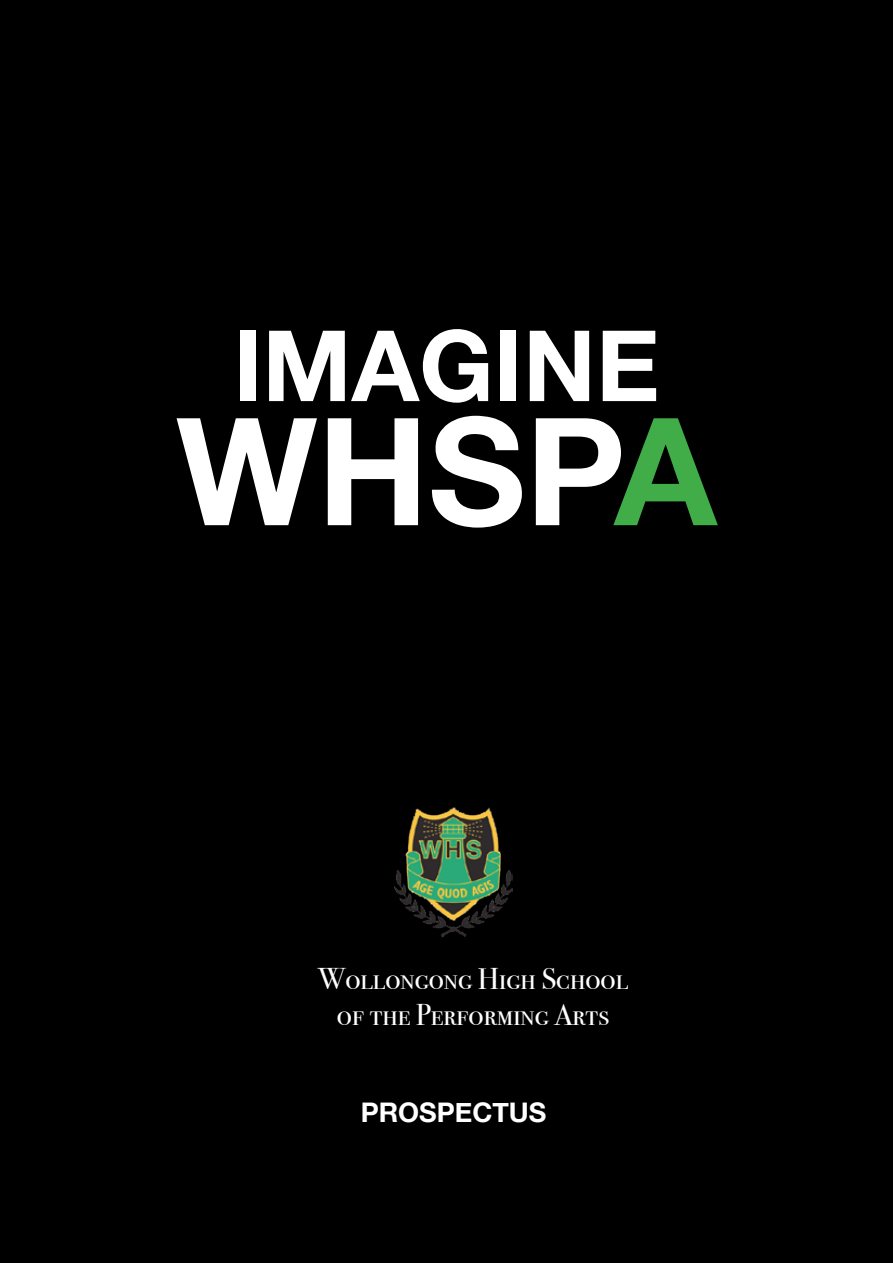
<style>
.page{position:relative;width:893px;height:1263px;background:#000}
.page>*{position:absolute;margin:0;border:0;box-sizing:border-box;transform-origin:0 0}
.t1{font:700 149.7px "Helvetica Neue";color:#fff}
.t2{font:700 98.55px "Helvetica Neue";color:#fff}
.t3{font:30px/36px "Bodoni Svty Two SCITCTT";color:#fff;text-align:center}
.t4{font:700 27px "Helvetica Neue";color:#fff}
.s1{color:#41ad49}
</style>
<div class="page">
<img style="left:394px;top:807px;width:119px;height:130px">
<h2 class="t2" style="left:233px;top:289px;width:428px">IMAGINE</h2>
<h1 class="t1" style="left:176px;top:354px;width:542px">WHSP<span class="s1">A</span></h1>
<p class="t3" style="left:318px;top:961px;width:312px">Wollongong High School of the Performing Arts</p>
<p class="t4" style="left:361px;top:1091px;width:187px">PROSPECTUS</p>
</div>
